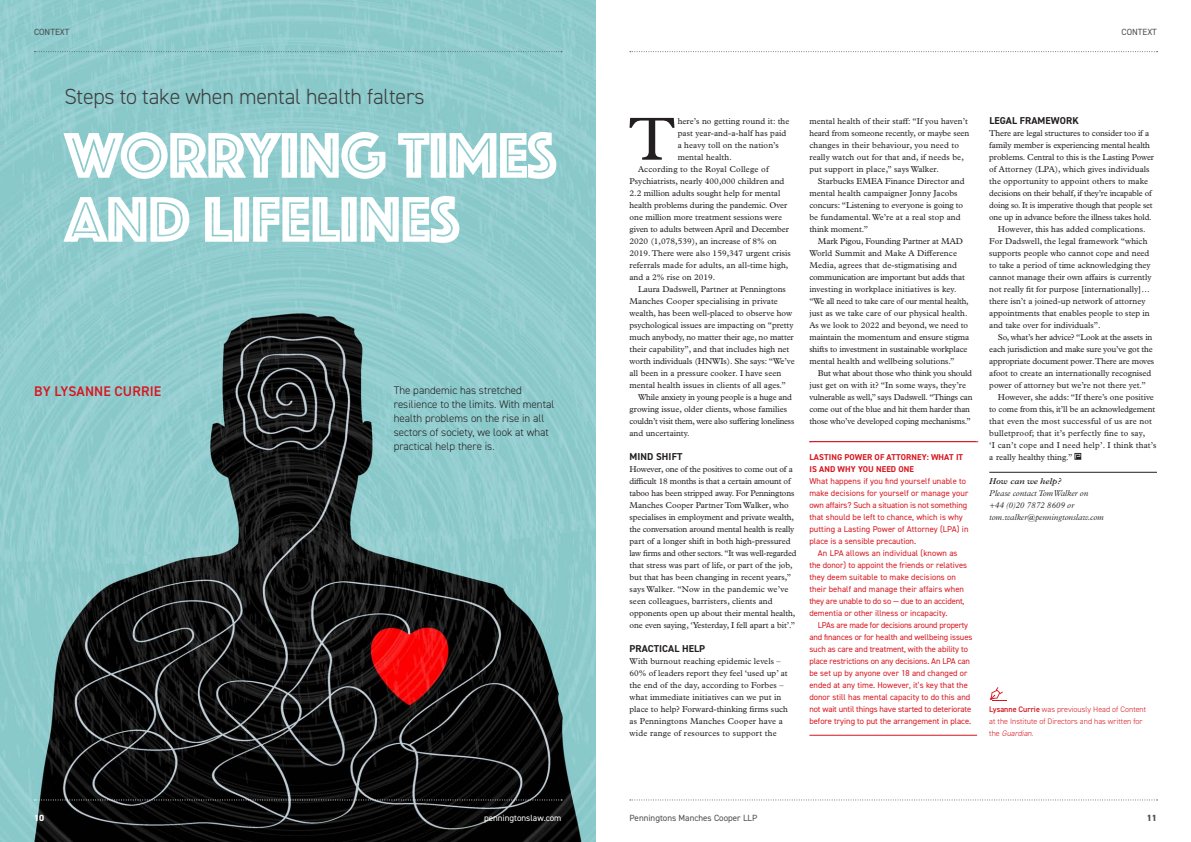
<style>
.page{position:relative;width:1191px;height:842px;background:#fff}
.page>*{position:absolute;margin:0;border:0;box-sizing:border-box;transform-origin:0 0}
.body_text_Plantin_9{font:67px/64px "Phosphate Inline";letter-spacing:-.015em;color:#fff}
.body_text_Plantin_8{font:61.3px "Plantin MT Pro";color:#231f20}
.Subhead_DIN_Light_22{font:300 22px "DIN2014";letter-spacing:-.01em;color:#3e3e3f}
.t1{font:600 14px "DIN2014";letter-spacing:.01em;color:#d7171f}
.DIN_body_copy_9_12_p{font:300 11px/14px "DIN2014";color:#231f20}
.Medium_cross_head{font:700 10px "DIN2014";letter-spacing:.01em;color:#231f20}
.t2{font:9px "DIN2014";color:#4b4c4d}
.t3{font:9px "DIN2014";color:#fff}
.t4{font:800 9px "DIN2014";color:#4b4c4d}
.t5{font:800 9px "DIN2014";color:#fff}
.body_text_Plantin_8-2{font:8.5px/12px "Plantin MT Pro";color:#231f20}
.body_text_Plantin_8-3{font:8.5px/12px "Plantin MT Pro";letter-spacing:-.02em;color:#231f20}
.SMALL_cross_head_DIN{font:8.5px/12px "DIN2014";letter-spacing:.01em;color:#d7171f}
._008_Box_copy_DIN_in{font:8.5px/12px "DIN2014";letter-spacing:-.01em;color:#d7171f;text-align:center}
.body_text_Plantin_8-4{font:italic 300 8.5px/12px "Plantin MT Pro";color:#231f20}
._008_Box_copy_-ind_D{font:700 8.5px/12px "DIN2014";letter-spacing:.01em;color:#d7171f}
.body_text_Plantin_8-5{font:italic 600 8.5px "Plantin MT Pro";color:#231f20}
.t6{font:300 8px/12px "DIN2014";color:#d7171f}
.s1{font-weight:600}
.s2{font-style:italic}
</style>
<div class="page">
<img style="left:0;top:0;width:595px;height:842px">
<svg style="left:630px;top:51px;width:527px;height:1px"></svg>
<svg style="left:630px;top:799px;width:527px;height:1px"></svg>
<svg style="left:34px;top:799px;width:528px;height:1px"></svg>
<svg style="left:34px;top:51px;width:528px;height:1px"></svg>
<hr style="left:989px;top:472px;width:168px;height:1px;background:#231f20">
<svg style="left:1074px;top:453px;width:7px;height:7px"></svg>
<svg style="left:989px;top:687px;width:18px;height:14px"></svg>
<svg style="left:809px;top:442px;width:169px;height:1px"></svg>
<hr style="left:809px;top:735px;width:168px;height:1px;background:#d7171f">
<p class="t2" style="left:34px;top:27px;width:37px">CONTEXT</p>
<p class="t2" style="left:1121px;top:27px;width:37px">CONTEXT</p>
<p class="Subhead_DIN_Light_22" style="left:64px;top:83px;width:362px">Steps to take when mental health falters</p>
<p class="body_text_Plantin_9" style="left:65px;top:120px;width:494px">WORRYING TIMES<br>AND LIFELINES</p>
<p class="t1" style="left:34px;top:382px;width:129px">BY LYSANNE CURRIE</p>
<p class="DIN_body_copy_9_12_p" style="left:394px;top:383px;width:162px">The pandemic has stretched resilience to the limits. With mental health problems on the rise in all sectors of society, we look at what practical help there is.</p>
<p class="body_text_Plantin_8" style="left:628px;top:104px;width:48px">T</p>
<p class="body_text_Plantin_8-2" style="left:677px;top:115px;width:113px">here’s no getting round it: the past year-and-a-half has paid a heavy toll on the nation’s mental health.</p>
<p class="body_text_Plantin_8-2" style="left:629px;top:163px;width:163px;text-indent:8px">According to the Royal College of Psychiatrists, nearly 400,000 children and 2.2 million adults sought help for mental health problems during the pandemic. Over one million more treatment sessions were given to adults between April and December 2020 (1,078,539), an increase of 8% on 2019. There were also 159,347 urgent crisis referrals made for adults, an all-time high, and a 2% rise on 2019.</p>
<p class="body_text_Plantin_8-2" style="left:629px;top:283px;width:167px;text-indent:8px">Laura Dadswell, Partner at Penningtons Manches Cooper specialising in private wealth, has been well-placed to observe how psychological issues are impacting on “pretty much anybody, no matter their age, no matter their capability”, and that includes high net worth individuals (HNWIs). She says: “We’ve all been in a pressure cooker. I have seen mental health issues in clients of all ages.”</p>
<p class="body_text_Plantin_8-3" style="left:629px;top:391px;width:166px;text-indent:9px">While anxiety in young people is a huge and growing issue, older clients, whose families couldn’t visit them, were also suffering loneliness and uncertainty.</p>
<p class="Medium_cross_head" style="left:629px;top:450px;width:54px">MIND SHIFT</p>
<p class="body_text_Plantin_8-2" style="left:629px;top:463px;width:168px">However, one of the positives to come out of a difficult 18 months is that a certain amount of taboo has been stripped away. For Penningtons Manches Cooper Partner Tom Walker, who specialises in employment and private wealth, the conversation around mental health is really part of a longer shift in both high-pressured law firms and other sectors. “It was well-regarded that stress was part of life, or part of the job, but that has been changing in recent years,” says Walker. “Now in the pandemic we’ve seen colleagues, barristers, clients and opponents open up about their mental health, one even saying, ‘Yesterday, I fell apart a bit’.”</p>
<p class="Medium_cross_head" style="left:629px;top:642px;width:77px">PRACTICAL HELP</p>
<p class="body_text_Plantin_8-2" style="left:629px;top:655px;width:160px">With burnout reaching epidemic levels – 60% of leaders report they feel ‘used up’ at the end of the day, according to Forbes – what immediate initiatives can we put in place to help? Forward-thinking firms such as Penningtons Manches Cooper have a wide range of resources to support the</p>
<p class="body_text_Plantin_8-2" style="left:809px;top:115px;width:161px">mental health of their staff: “If you haven’t heard from someone recently, or maybe seen changes in their behaviour, you need to really watch out for that and, if needs be, put support in place,” says Walker.</p>
<p class="body_text_Plantin_8-2" style="left:809px;top:175px;width:157px;text-indent:8px">Starbucks EMEA Finance Director and mental health campaigner Jonny Jacobs concurs: “Listening to everyone is going to be fundamental. We’re at a real stop and think moment.”</p>
<p class="body_text_Plantin_8-2" style="left:809px;top:235px;width:161px;text-indent:8px">Mark Pigou, Founding Partner at MAD World Summit and Make A Difference Media, agrees that de-stigmatising and communication are important but adds that investing in workplace initiatives is key. “We all need to take care of our mental health, just as we take care of our physical health.<br>As we look to 2022 and beyond, we need to maintain the momentum and ensure stigma shifts to investment in sustainable workplace mental health and wellbeing solutions.”</p>
<p class="body_text_Plantin_8-3" style="left:809px;top:367px;width:165px;text-indent:8px">But what about those who think you should just get on with it? “In some ways, they’re vulnerable as well,” says Dadswell. “Things can come out of the blue and hit them harder than those who’ve developed coping mechanisms.”</p>
<p class="_008_Box_copy_-ind_D" style="left:809px;top:451px;width:155px">LASTING POWER OF ATTORNEY: WHAT IT<br>IS AND WHY YOU NEED ONE</p>
<p class="SMALL_cross_head_DIN" style="left:809px;top:475px;width:161px">What happens if you find yourself unable to make decisions for yourself or manage your own affairs? Such a situation is not something that should be left to chance, which is why putting a Lasting Power of Attorney (LPA) in place is a sensible precaution.</p>
<p class="SMALL_cross_head_DIN" style="left:809px;top:547px;width:159px;text-indent:8px">An LPA allows an individual (known as the donor) to appoint the friends or relatives they deem suitable to make decisions on their behalf and manage their affairs when they are unable to do so — due to an accident, dementia or other illness or incapacity.</p>
<p class="_008_Box_copy_DIN_in" style="left:809px;top:619px;width:164px">LPAs are made for decisions around property and finances or for health and wellbeing issues such as care and treatment, with the ability to place restrictions on any decisions. An LPA can be set up by anyone over 18 and changed or ended at any time. However, it’s key that the donor still has mental capacity to do this and not wait until things have started to deteriorate before trying to put the arrangement in place.</p>
<p class="Medium_cross_head" style="left:989px;top:114px;width:91px">LEGAL FRAMEWORK</p>
<p class="body_text_Plantin_8-2" style="left:989px;top:127px;width:166px">There are legal structures to consider too if a family member is experiencing mental health problems. Central to this is the Lasting Power of Attorney (LPA), which gives individuals the opportunity to appoint others to make decisions on their behalf, if they’re incapable of doing so. It is imperative though that people set one up in advance before the illness takes hold.</p>
<p class="body_text_Plantin_8-2" style="left:989px;top:223px;width:164px;text-indent:8px">However, this has added complications.<br>For Dadswell, the legal framework “which supports people who cannot cope and need to take a period of time acknowledging they cannot manage their own affairs is currently not really fit for purpose [internationally]… there isn’t a joined-up network of attorney appointments that enables people to step in and take over for individuals”.</p>
<p class="body_text_Plantin_8-3" style="left:989px;top:331px;width:166px;text-indent:8px">So, what’s her advice? “Look at the assets in each jurisdiction and make sure you’ve got the appropriate document power. There are moves afoot to create an internationally recognised power of attorney but we’re not there yet.”</p>
<p class="body_text_Plantin_8-2" style="left:989px;top:391px;width:169px;text-indent:9px">However, she adds: “If there’s one positive to come from this, it’ll be an acknowledgement that even the most successful of us are not bulletproof; that it’s perfectly fine to say,<br>‘I can’t cope and I need help’. I think that’s a really healthy thing.”</p>
<p class="body_text_Plantin_8-5" style="left:989px;top:476px;width:74px">How can we help?</p>
<p class="body_text_Plantin_8-4" style="left:989px;top:488px;width:116px">Please contact Tom Walker on +44 (0)20 7872 8609 or tom.walker@penningtonslaw.com</p>
<p class="t6" style="left:989px;top:703px;width:158px"><span class="s1">Lysanne Currie</span> was previously Head of Content at the Institute of Directors and has written for the <span class="s2">Guardian</span>.</p>
<p class="t5" style="left:34px;top:811px;width:12px">10</p>
<p class="t3" style="left:484px;top:812px;width:79px">penningtonslaw.com</p>
<p class="t2" style="left:629px;top:812px;width:129px">Penningtons Manches Cooper LLP</p>
<p class="t4" style="left:1146px;top:811px;width:12px">11</p>
</div>
